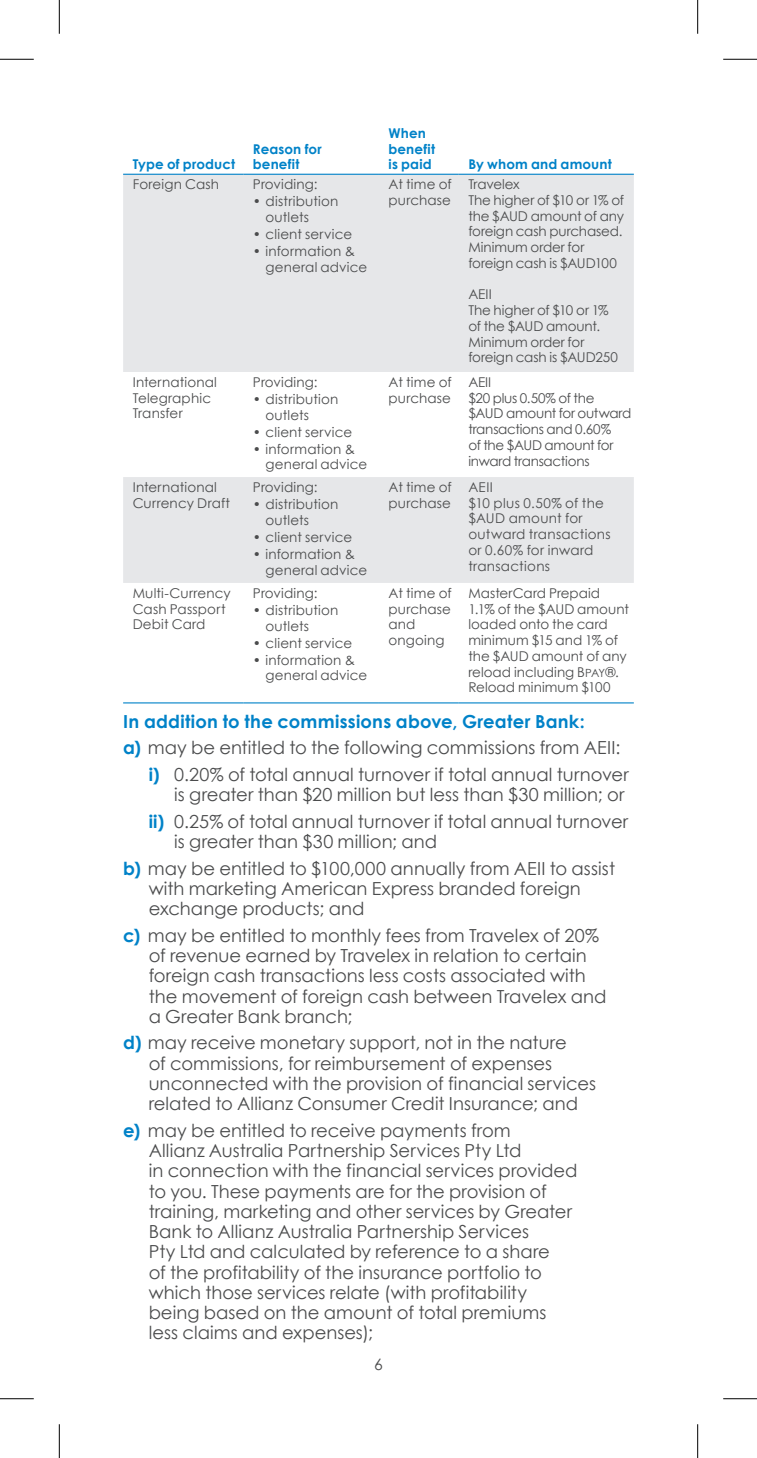
<style>
.page{position:relative;width:757px;height:1458px;background:#fff}
.page>*{position:absolute;margin:0;border:0;box-sizing:border-box;transform-origin:0 0}
.Body_Copy_Bullet_Poi{font:18px/20.2px "Century Gothic";color:#4b4c4d}
.Secondary_Body_Copy{font:18px/20.2px "Century Gothic";letter-spacing:.005em;color:#4b4c4d;text-align:right}
.Heading_2{font:700 18px "Century Gothic";letter-spacing:.01em;color:#0082c8}
.t1{font:15.75px "Century Gothic";color:#4b4c4d}
.Table{font:13.5px/15.8px "Century Gothic";color:#4b4c4d}
.Table_bullet{font:13.5px/15.8px "Century Gothic";letter-spacing:.01em;color:#4b4c4d}
.Table-2{font:13.5px/15.8px "Century Gothic";letter-spacing:-.02em;color:#4b4c4d}
.Table-3{font:13.5px/15.8px "Century Gothic";letter-spacing:.02em;color:#4b4c4d}
.Table_Heading{font:700 13.5px/15.8px "Century Gothic";letter-spacing:.01em;color:#0082c8}
.Table-4{font:13.5px "Century Gothic";letter-spacing:-.025em;color:#4b4c4d}
.s1{font-size:11.25px}
.s2{font-weight:700;color:#0082c8}
</style>
<div class="page">
<svg style="left:123px;top:175px;width:510px;height:408px;fill:#e6e7e9"></svg>
<hr style="left:123px;top:702px;width:120px;height:1px;background:#0082c8">
<hr style="left:243px;top:702px;width:136px;height:1px;background:#0082c8">
<hr style="left:379px;top:702px;width:79px;height:1px;background:#0082c8">
<hr style="left:458px;top:702px;width:175px;height:1px;background:#0082c8">
<hr style="left:123px;top:174px;width:120px;height:1px;background:#0082c8">
<hr style="left:243px;top:174px;width:136px;height:1px;background:#0082c8">
<hr style="left:379px;top:174px;width:79px;height:1px;background:#0082c8">
<hr style="left:458px;top:174px;width:175px;height:1px;background:#0082c8">
<hr style="left:0;top:59px;width:34px;height:1px;background:#000">
<hr style="left:723px;top:59px;width:33px;height:1px;background:#000">
<hr style="left:0;top:1398px;width:34px;height:1px;background:#000">
<hr style="left:723px;top:1398px;width:33px;height:1px;background:#000">
<hr style="left:59px;top:0;width:1px;height:34px;background:#000">
<hr style="left:59px;top:1424px;width:1px;height:34px;background:#000">
<hr style="left:697px;top:0;width:1px;height:34px;background:#000">
<hr style="left:697px;top:1424px;width:1px;height:34px;background:#000">
<p class="Table_Heading" style="left:133px;top:156px;width:104px">Type of product</p>
<p class="Table_Heading" style="left:253px;top:141px;width:70px">Reason for benefit</p>
<p class="Table" style="left:133px;top:176px;width:88px">Foreign Cash</p>
<p class="Table_bullet" style="left:253px;top:176px;width:66px">Providing:</p>
<p class="Table_bullet" style="left:265px;top:193px;width:74px;text-indent:-13px">• distribution outlets</p>
<p class="Table_bullet" style="left:253px;top:226px;width:101px">• client service</p>
<p class="Table_bullet" style="left:265px;top:243px;width:103px;text-indent:-13px">• information &amp; general advice</p>
<p class="Table" style="left:133px;top:374px;width:86px">International</p>
<p class="Table" style="left:133px;top:390px;width:80px">Telegraphic<br>Transfer</p>
<p class="Table" style="left:133px;top:479px;width:86px">International</p>
<p class="Table" style="left:133px;top:495px;width:99px">Currency Draft</p>
<p class="Table_bullet" style="left:253px;top:374px;width:66px">Providing:</p>
<p class="Table_bullet" style="left:265px;top:391px;width:74px;text-indent:-13px">• distribution outlets</p>
<p class="Table_bullet" style="left:253px;top:424px;width:101px">• client service</p>
<p class="Table_bullet" style="left:265px;top:441px;width:103px;text-indent:-13px">• information &amp; general advice</p>
<p class="Table_bullet" style="left:253px;top:479px;width:66px">Providing:</p>
<p class="Table_bullet" style="left:265px;top:496px;width:74px;text-indent:-13px">• distribution outlets</p>
<p class="Table_bullet" style="left:253px;top:529px;width:101px">• client service</p>
<p class="Table_bullet" style="left:265px;top:546px;width:103px;text-indent:-13px">• information &amp; general advice</p>
<p class="Table_Heading" style="left:388px;top:125px;width:48px">When benefit is paid</p>
<p class="Table_Heading" style="left:468px;top:156px;width:145px">By whom and amount</p>
<p class="Table" style="left:388px;top:176px;width:65px">At time of purchase</p>
<p class="Table-4" style="left:468px;top:176px;width:53px">Travelex</p>
<p class="Table" style="left:468px;top:192px;width:157px">The higher of $10 or 1% of the $AUD amount of any foreign cash purchased.<br>Minimum order for foreign cash is $AUD100</p>
<p class="Table" style="left:468px;top:286px;width:25px">AEII</p>
<p class="Table" style="left:468px;top:302px;width:151px">The higher of $10 or 1% of the $AUD amount.<br>Minimum order for foreign cash is $AUD250</p>
<p class="Table" style="left:388px;top:374px;width:65px">At time of purchase</p>
<p class="Table" style="left:468px;top:374px;width:24px">AEII</p>
<p class="Table-2" style="left:468px;top:390px;width:164px">$20 plus 0.50% of the $AUD amount for outward transactions and 0.60%<br>of the $AUD amount for inward transactions</p>
<p class="Table" style="left:388px;top:479px;width:65px">At time of purchase</p>
<p class="Table" style="left:468px;top:479px;width:26px">AEII</p>
<p class="Table-3" style="left:468px;top:495px;width:144px">$10 plus 0.50% of the $AUD amount for outward transactions or 0.60% for inward transactions</p>
<p class="Table" style="left:133px;top:585px;width:100px">Multi-Currency</p>
<p class="Table" style="left:133px;top:601px;width:94px">Cash Passport<br>Debit Card</p>
<p class="Table_bullet" style="left:253px;top:585px;width:66px">Providing:</p>
<p class="Table_bullet" style="left:265px;top:602px;width:74px;text-indent:-13px">• distribution outlets</p>
<p class="Table_bullet" style="left:253px;top:635px;width:101px">• client service</p>
<p class="Table_bullet" style="left:265px;top:652px;width:103px;text-indent:-13px">• information &amp; general advice</p>
<p class="Table" style="left:388px;top:585px;width:65px">At time of purchase and ongoing</p>
<p class="Table" style="left:468px;top:585px;width:133px">MasterCard Prepaid</p>
<p class="Table" style="left:468px;top:601px;width:162px">1.1% of the $AUD amount loaded onto the card minimum $15 and 1% of the $AUD amount of any reload including B<span class="s1">PAY</span>®.<br>Reload minimum $100</p>
<p class="Heading_2" style="left:123px;top:710px;width:463px">In addition to the commissions above, Greater Bank:</p>
<p class="Body_Copy_Bullet_Poi" style="left:123px;top:737px;width:498px"><span class="s2">a)</span> may be entitled to the following commissions from AEII:</p>
<p class="Secondary_Body_Copy" style="left:149px;top:764px;width:481px"><span class="s2">i)</span> 0.20% of total annual turnover if total annual turnover is greater than $20 million but less than $30 million; or</p>
<p class="Secondary_Body_Copy" style="left:174px;top:811px;width:455px;text-align:left;text-indent:-26px"><span class="s2">ii)</span> 0.25% of total annual turnover if total annual turnover is greater than $30 million; and</p>
<p class="Body_Copy_Bullet_Poi" style="left:149px;top:858px;width:468px;text-indent:-26px"><span class="s2">b)</span> may be entitled to $100,000 annually from AEII to assist with marketing American Express branded foreign exchange products; and</p>
<p class="Body_Copy_Bullet_Poi" style="left:149px;top:925px;width:459px;text-indent:-26px"><span class="s2">c)</span> may be entitled to monthly fees from Travelex of 20% of revenue earned by Travelex in relation to certain foreign cash transactions less costs associated with the movement of foreign cash between Travelex and a Greater Bank branch;</p>
<p class="Body_Copy_Bullet_Poi" style="left:149px;top:1032px;width:449px;text-indent:-26px"><span class="s2">d)</span> may receive monetary support, not in the nature<br>of commissions, for reimbursement of expenses unconnected with the provision of financial services related to Allianz Consumer Credit Insurance; and</p>
<p class="Body_Copy_Bullet_Poi" style="left:149px;top:1120px;width:430px;text-indent:-26px"><span class="s2">e)</span> may be entitled to receive payments from<br>Allianz Australia Partnership Services Pty Ltd<br>in connection with the financial services provided to you. These payments are for the provision of training, marketing and other services by Greater Bank to Allianz Australia Partnership Services<br>Pty Ltd and calculated by reference to a share<br>of the profitability of the insurance portfolio to which those services relate (with profitability being based on the amount of total premiums less claims and expenses);</p>
<p class="t1" style="left:374px;top:1355px;width:10px">6</p>
</div>
